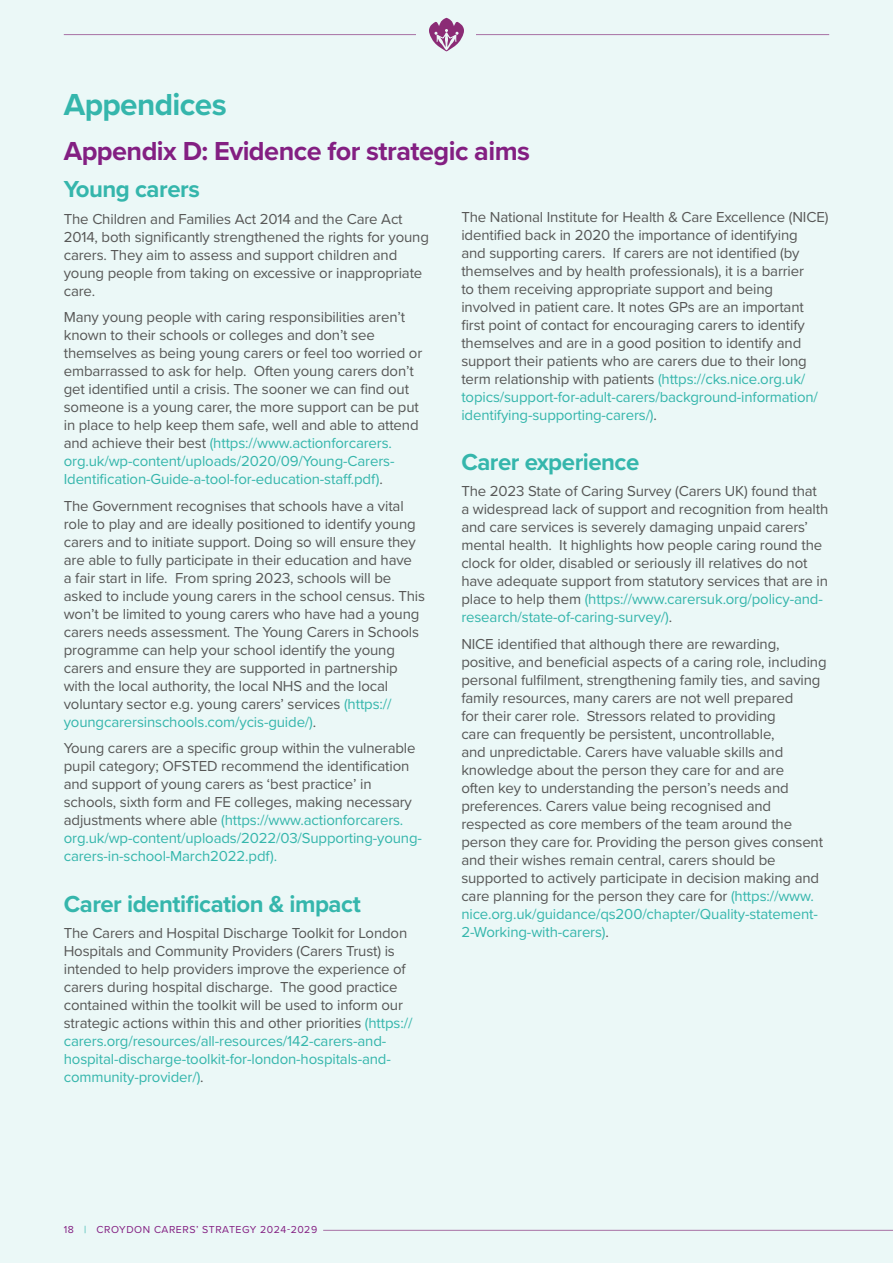
<style>
.page{position:relative;width:893px;height:1263px;background:#ebf8f7}
.page>*{position:absolute;margin:0;border:0;box-sizing:border-box;transform-origin:0 0}
.t1{font:700 31.5px "Proxima Nova";letter-spacing:-.02em;color:#35b6ac}
.t2{font:700 27px "Proxima Nova";letter-spacing:-.02em;color:#831f82}
.t3{font:700 24px "Proxima Nova";letter-spacing:-.02em;color:#35b6ac}
.t4{font:15px/18px "Proxima Nova";letter-spacing:-.01em;color:#575756}
.Infographic_heading_-_White{font:10.5px "Proxima Nova";letter-spacing:.05em;color:#831f82}
.s1{color:#35b6ac}
</style>
<div class="page">
<hr style="left:64px;top:34px;width:765px;height:1px;background:#a871a4">
<div style="left:417px;top:9px;width:59px;height:45px;background:#ebf8f7"></div>
<svg style="left:429px;top:18px;width:35px;height:33px"></svg>
<hr style="left:323px;top:1230px;width:570px;height:1px;background:#a871a4">
<h2 class="t1" style="left:64px;top:81px;width:164px">Appendices</h2>
<h2 class="t2" style="left:64px;top:131px;width:468px">Appendix D: Evidence for strategic aims</h2>
<h2 class="t3" style="left:64px;top:171px;width:137px">Young carers</h2>
<h2 class="t4" style="left:64px;top:209px;width:367px">The Children and Families Act 2014 and the Care Act 2014, both significantly strengthened the rights for young carers. They aim to assess and support children and young people from taking on excessive or inappropriate care.</h2>
<h2 class="t4" style="left:64px;top:308px;width:360px">Many young people with caring responsibilities aren’t known to their schools or colleges and don’t see themselves as being young carers or feel too worried or embarrassed to ask for help. Often young carers don’t get identified until a crisis. The sooner we can find out someone is a young carer, the more support can be put in place to help keep them safe, well and able to attend and achieve their best <span class="s1">(https://www.actionforcarers. org.uk/wp-content/uploads/2020/09/Young-Carers-Identification-Guide-a-tool-for-education-staff.pdf)</span>.</h2>
<h2 class="t4" style="left:64px;top:496px;width:363px">The Government recognises that schools have a vital role to play and are ideally positioned to identify young carers and to initiate support. Doing so will ensure they are able to fully participate in their education and have<br>a fair start in life. From spring 2023, schools will be asked to include young carers in the school census. This won’t be limited to young carers who have had a young carers needs assessment. The Young Carers in Schools programme can help your school identify the young carers and ensure they are supported in partnership with the local authority, the local NHS and the local voluntary sector e.g. young carers’ services <span class="s1">(https:// youngcarersinschools.com/ycis-guide/)</span>.</h2>
<h2 class="t4" style="left:64px;top:739px;width:360px">Young carers are a specific group within the vulnerable pupil category; OFSTED recommend the identification and support of young carers as ‘best practice’ in schools, sixth form and FE colleges, making necessary adjustments where able <span class="s1">(https://www.actionforcarers. org.uk/wp-content/uploads/2022/03/Supporting-young&shy;carers-in-school-March2022.pdf).</span></h2>
<h2 class="t3" style="left:64px;top:886px;width:298px">Carer identification &amp; impact</h2>
<h2 class="t4" style="left:64px;top:923px;width:350px">The Carers and Hospital Discharge Toolkit for London Hospitals and Community Providers (Carers Trust) is intended to help providers improve the experience of carers during hospital discharge. The good practice contained within the toolkit will be used to inform our strategic actions within this and other priorities <span class="s1">(https:// carers.org/resources/all-resources/142-carers-and&shy;hospital-discharge-toolkit-for-london-hospitals-and&shy;community-provider/)</span>.</h2>
<h2 class="t4" style="left:461px;top:207px;width:369px">The National Institute for Health &amp; Care Excellence (NICE) identified back in 2020 the importance of identifying<br>and supporting carers. If carers are not identified (by themselves and by health professionals), it is a barrier<br>to them receiving appropriate support and being involved in patient care. It notes GPs are an important first point of contact for encouraging carers to identify themselves and are in a good position to identify and support their patients who are carers due to their long term relationship with patients <span class="s1">(https://cks.nice.org.uk/ topics/support-for-adult-carers/background-information/ identifying-supporting-carers/)</span>.</h2>
<h2 class="t3" style="left:461px;top:444px;width:180px">Carer experience</h2>
<h2 class="t4" style="left:461px;top:481px;width:368px">The 2023 State of Caring Survey (Carers UK) found that a widespread lack of support and recognition from health and care services is severely damaging unpaid carers’ mental health. It highlights how people caring round the clock for older, disabled or seriously ill relatives do not have adequate support from statutory services that are in place to help them <span class="s1">(https://www.carersuk.org/policy-and&shy;research/state-of-caring-survey/)</span>.</h2>
<h2 class="t4" style="left:461px;top:634px;width:367px">NICE identified that although there are rewarding, positive, and beneficial aspects of a caring role, including personal fulfilment, strengthening family ties, and saving family resources, many carers are not well prepared<br>for their carer role. Stressors related to providing<br>care can frequently be persistent, uncontrollable,<br>and unpredictable. Carers have valuable skills and knowledge about the person they care for and are<br>often key to understanding the person’s needs and preferences. Carers value being recognised and respected as core members of the team around the person they care for. Providing the person gives consent and their wishes remain central, carers should be supported to actively participate in decision making and care planning for the person they care for <span class="s1">(https://www. nice.org.uk/guidance/qs200/chapter/Quality-statement-2-Working-with-carers)</span>.</h2>
<p class="Infographic_heading_-_White" style="left:64px;top:1222px;width:255px">18 <span class="s1">|</span> CROYDON CARERS’ STRATEGY 2024-2029</p>
</div>
